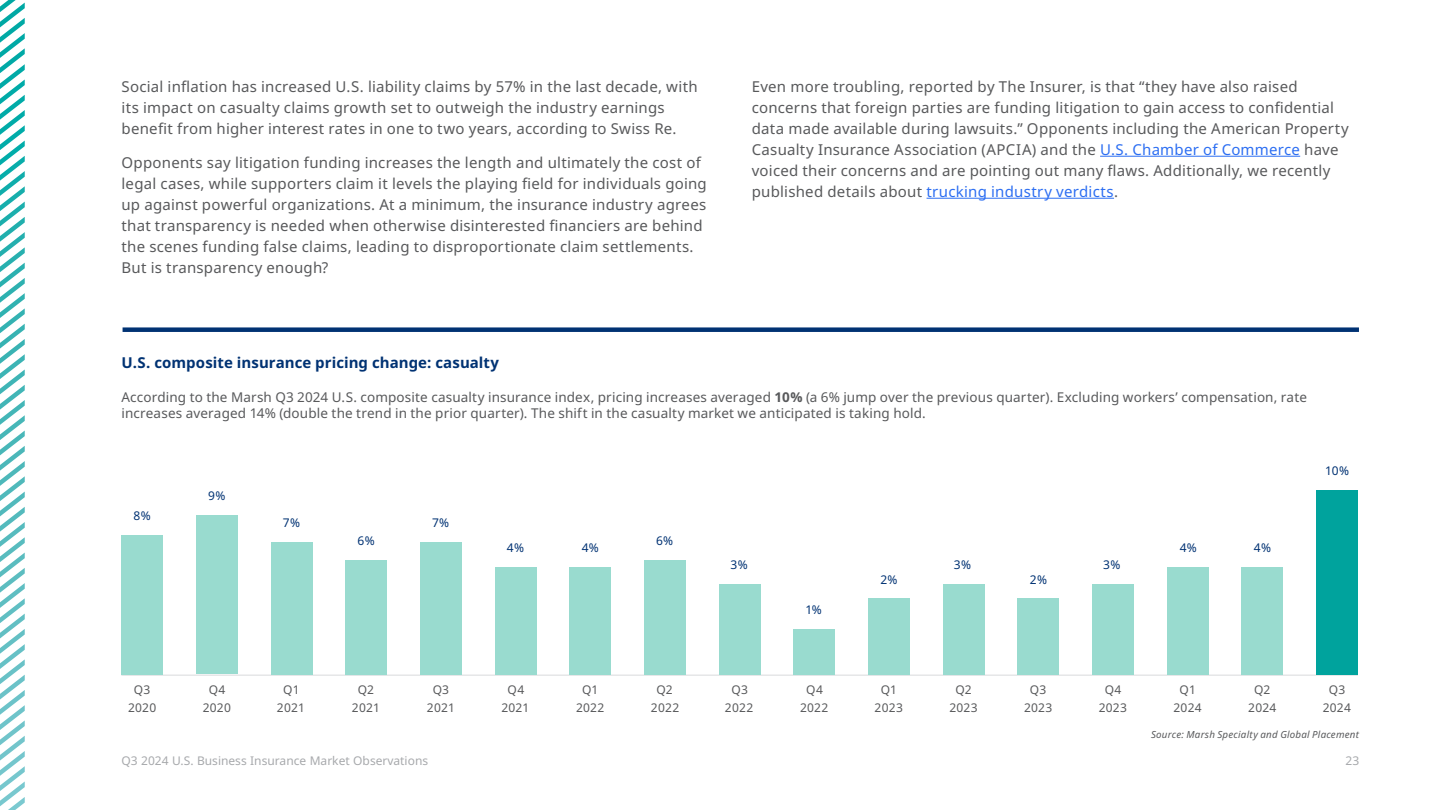
<style>
.page{position:relative;width:1440px;height:810px;background:#fff}
.page>*{position:absolute;margin:0;border:0;box-sizing:border-box;transform-origin:0 0}
.t1{font:15px/21px "Noto Sans";letter-spacing:.015em;color:#58595b}
.t2{font:700 15px "Noto Sans";letter-spacing:.005em;color:#003273}
.t3{font:13.5px/16.2px "Noto Sans";letter-spacing:.01em;color:#58595b}
.t4{font:12px/18.8px "Noto Sans";letter-spacing:.02em;color:#58595b;text-align:center}
.t5{font:12px "Noto Sans";color:#a7a9ac}
.t6{font:12px "Noto Sans";color:#003273}
.t7{font:italic 9.75px "Noto Sans";letter-spacing:.02em;color:#58595b}
.s1{color:#2c6ef2}
.s2{font-weight:700}
</style>
<div class="page">
<svg style="left:0;top:0;width:25px;height:810px"></svg>
<div style="left:123px;top:327px;width:1236px;height:5px;background:#003273"></div>
<hr style="left:121px;top:674px;width:1237px;height:2px;background:#e6e7e8">
<div style="left:719px;top:584px;width:41px;height:91px;background:#99dbcf"></div>
<div style="left:793px;top:629px;width:42px;height:46px;background:#99dbcf"></div>
<div style="left:868px;top:599px;width:42px;height:76px;background:#99dbcf"></div>
<div style="left:943px;top:584px;width:41px;height:91px;background:#99dbcf"></div>
<div style="left:1017px;top:599px;width:42px;height:76px;background:#99dbcf"></div>
<div style="left:1092px;top:584px;width:42px;height:91px;background:#99dbcf"></div>
<div style="left:1167px;top:567px;width:41px;height:107px;background:#99dbcf"></div>
<div style="left:1241px;top:567px;width:42px;height:107px;background:#99dbcf"></div>
<div style="left:345px;top:560px;width:42px;height:114px;background:#99dbcf"></div>
<div style="left:420px;top:542px;width:42px;height:132px;background:#99dbcf"></div>
<div style="left:495px;top:567px;width:41px;height:107px;background:#99dbcf"></div>
<div style="left:569px;top:567px;width:42px;height:107px;background:#99dbcf"></div>
<div style="left:644px;top:560px;width:42px;height:114px;background:#99dbcf"></div>
<div style="left:1316px;top:490px;width:42px;height:184px;background:#00a39d"></div>
<div style="left:196px;top:516px;width:42px;height:158px;background:#99dbcf"></div>
<div style="left:271px;top:542px;width:41px;height:132px;background:#99dbcf"></div>
<div style="left:121px;top:535px;width:42px;height:139px;background:#99dbcf"></div>
<hr style="left:1100px;top:156px;width:200px;height:1px;background:#2c6ef2">
<hr style="left:926px;top:198px;width:188px;height:1px;background:#2c6ef2">
<p class="t1" style="left:122px;top:76px;width:578px">Social inflation has increased U.S. liability claims by 57% in the last decade, with its impact on casualty claims growth set to outweigh the industry earnings benefit from higher interest rates in one to two years, according to Swiss Re.</p>
<p class="t1" style="left:122px;top:153px;width:587px">Opponents say litigation funding increases the length and ultimately the cost of legal cases, while supporters claim it levels the playing field for individuals going up against powerful organizations. At a minimum, the insurance industry agrees that transparency is needed when otherwise disinterested financiers are behind the scenes funding false claims, leading to disproportionate claim settlements.<br>But is transparency enough?</p>
<p class="t1" style="left:752px;top:76px;width:598px">Even more troubling, reported by The Insurer, is that “they have also raised concerns that foreign parties are funding litigation to gain access to confidential data made available during lawsuits.” Opponents including the American Property Casualty Insurance Association (APCIA) and the <span class="s1">U.S. Chamber of Commerce</span> have voiced their concerns and are pointing out many flaws. Additionally, we recently published details about <span class="s1">trucking industry verdicts</span>.</p>
<p class="t2" style="left:122px;top:352px;width:379px">U.S. composite insurance pricing change: casualty</p>
<p class="t3" style="left:122px;top:390px;width:1187px">According to the Marsh Q3 2024 U.S. composite casualty insurance index, pricing increases averaged <span class="s2">10%</span> (a 6% jump over the previous quarter). Excluding workers’ compensation, rate increases averaged 14% (double the trend in the prior quarter). The shift in the casualty market we anticipated is taking hold.</p>
<p class="t6" style="left:133px;top:507px;width:19px">8%</p>
<p class="t6" style="left:208px;top:488px;width:19px">9%</p>
<p class="t6" style="left:283px;top:514px;width:19px">7%</p>
<p class="t6" style="left:357px;top:532px;width:19px">6%</p>
<p class="t6" style="left:432px;top:514px;width:19px">7%</p>
<p class="t6" style="left:507px;top:539px;width:19px">4%</p>
<p class="t6" style="left:582px;top:539px;width:19px">4%</p>
<p class="t6" style="left:656px;top:532px;width:19px">6%</p>
<p class="t6" style="left:730px;top:556px;width:19px">3%</p>
<p class="t6" style="left:805px;top:601px;width:18px">1%</p>
<p class="t6" style="left:880px;top:571px;width:19px">2%</p>
<p class="t6" style="left:954px;top:556px;width:19px">3%</p>
<p class="t6" style="left:1030px;top:571px;width:19px">2%</p>
<p class="t6" style="left:1103px;top:556px;width:19px">3%</p>
<p class="t6" style="left:1179px;top:539px;width:19px">4%</p>
<p class="t6" style="left:1254px;top:539px;width:19px">4%</p>
<p class="t6" style="left:1325px;top:462px;width:25px">10%</p>
<p class="t4" style="left:128px;top:680px;width:30px">Q3<br>2020</p>
<p class="t4" style="left:203px;top:680px;width:30px">Q4<br>2020</p>
<p class="t4" style="left:277px;top:680px;width:30px">Q1<br>2021</p>
<p class="t4" style="left:352px;top:680px;width:30px">Q2<br>2021</p>
<p class="t4" style="left:427px;top:680px;width:30px">Q3<br>2021</p>
<p class="t4" style="left:501px;top:680px;width:30px">Q4<br>2021</p>
<p class="t4" style="left:576px;top:680px;width:30px">Q1<br>2022</p>
<p class="t4" style="left:651px;top:680px;width:30px">Q2<br>2022</p>
<p class="t4" style="left:725px;top:680px;width:30px">Q3<br>2022</p>
<p class="t4" style="left:800px;top:680px;width:30px">Q4<br>2022</p>
<p class="t4" style="left:874px;top:680px;width:30px">Q1<br>2023</p>
<p class="t4" style="left:949px;top:680px;width:30px">Q2<br>2023</p>
<p class="t4" style="left:1024px;top:680px;width:30px">Q3<br>2023</p>
<p class="t4" style="left:1098px;top:680px;width:30px">Q4<br>2023</p>
<p class="t4" style="left:1173px;top:680px;width:30px">Q1<br>2024</p>
<p class="t4" style="left:1248px;top:680px;width:30px">Q2<br>2024</p>
<p class="t4" style="left:1322px;top:680px;width:30px">Q3<br>2024</p>
<p class="t7" style="left:1151px;top:728px;width:209px">Source: Marsh Specialty and Global Placement</p>
<p class="t5" style="left:121px;top:752px;width:308px">Q3 2024 U.S. Business Insurance Market Observations</p>
<p class="t5" style="left:1345px;top:752px;width:15px">23</p>
</div>
